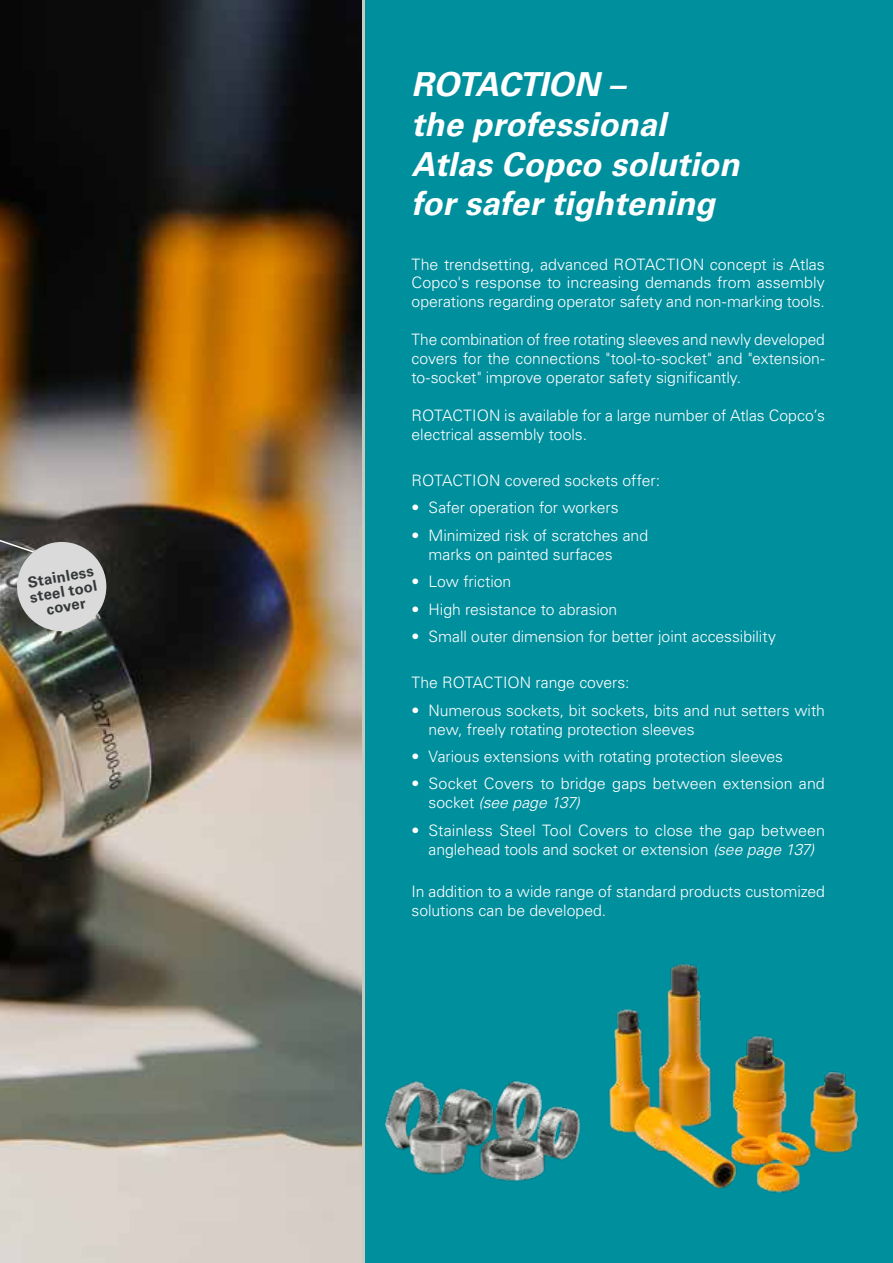
<style>
.page{position:relative;width:893px;height:1263px;background:#fff}
.page>*{position:absolute;margin:0;border:0;box-sizing:border-box;transform-origin:0 0}
.t1{font:italic 700 33px/39.6px "Univers LT Std";color:#fff}
.t2{font:300 15.75px/18.9px "Univers LT Std";color:#fff}
.t3{font:700 15px/15px "Univers LT Std";color:#36393a;text-align:center}
.s1{font-style:italic}
</style>
<div class="page">
<img style="left:0;top:0;width:363px;height:1263px">
<svg style="left:0;top:440px;width:35px;height:114px;background:#877e74"></svg>
<div style="left:366px;top:0;width:527px;height:1263px;background:#008f9d"></div>
<div style="left:17px;top:542px;width:89px;height:89px;background:#dadada;border-radius:50%"></div>
<img style="left:609px;top:963px;width:249px;height:230px">
<img style="left:385px;top:1080px;width:196px;height:102px">
<p class="t3" style="left:26px;top:575px;width:70px;rotate:-10deg">Stainless steel tool cover</p>
<h1 class="t1" style="left:411px;top:66px;width:329px">ROTACTION –<br>the professional<br>Atlas Copco solution for safer tightening</h1>
<p class="t2" style="left:411px;top:254px;width:415px;text-align:justify">The trendsetting, advanced ROTACTION concept is Atlas Copco's response to increasing demands from assembly operations regarding operator safety and non-marking tools.</p>
<p class="t2" style="left:411px;top:330px;width:415px;text-align:justify">The combination of free rotating sleeves and newly developed covers for the connections "tool-to-socket" and "extension&shy;to-socket" improve operator safety significantly.</p>
<p class="t2" style="left:411px;top:406px;width:415px">ROTACTION is available for a large number of Atlas Copco’s electrical assembly tools.</p>
<p class="t2" style="left:411px;top:471px;width:250px">ROTACTION covered sockets offer:</p>
<p class="t2" style="left:411px;top:498px;width:209px">• Safer operation for workers</p>
<p class="t2" style="left:428px;top:526px;width:221px;text-indent:-17px">• Minimized risk of scratches and marks on painted surfaces</p>
<p class="t2" style="left:411px;top:572px;width:101px">• Low friction</p>
<p class="t2" style="left:411px;top:599px;width:207px">• High resistance to abrasion</p>
<p class="t2" style="left:411px;top:627px;width:366px">• Small outer dimension for better joint accessibility</p>
<p class="t2" style="left:411px;top:673px;width:219px">The ROTACTION range covers:</p>
<p class="t2" style="left:428px;top:701px;width:398px;text-indent:-17px">• Numerous sockets, bit sockets, bits and nut setters with new, freely rotating protection sleeves</p>
<p class="t2" style="left:411px;top:747px;width:373px">• Various extensions with rotating protection sleeves</p>
<p class="t2" style="left:428px;top:774px;width:398px;text-indent:-17px">• Socket Covers to bridge gaps between extension and socket <span class="s1">(see page 137)</span></p>
<p class="t2" style="left:411px;top:821px;width:415px;text-align:center">• Stainless Steel Tool Covers to close the gap between anglehead tools and socket or extension <span class="s1">(see page 137)</span></p>
<p class="t2" style="left:411px;top:881px;width:415px">In addition to a wide range of standard products customized solutions can be developed.</p>
</div>
